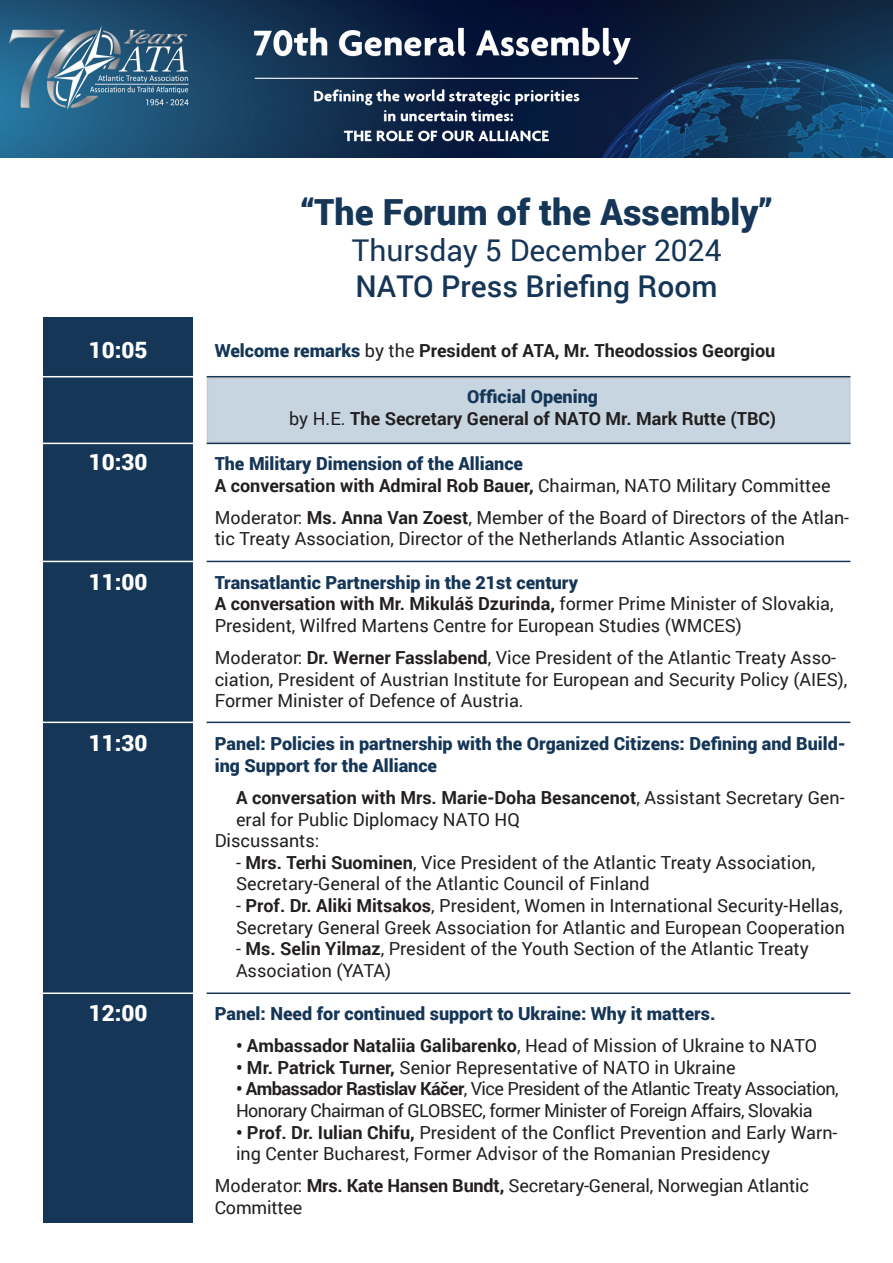
<style>
.page{position:relative;width:893px;height:1263px;background:#fff}
.page>*{position:absolute;margin:0;border:0;box-sizing:border-box;transform-origin:0 0}
.t1{font:900 36px "Roboto";color:#153657}
.t2{font:30px "Roboto";color:#153657}
.t3{font:500 30px "Roboto";color:#153657}
.t4{font:900 22.5px "Roboto";color:#fff}
.t5{font:18px/21.6px "Roboto";color:#231f20}
.t6{font:900 18px/21.6px "Roboto";color:#153657}
.t7{font:700 18px "Roboto";color:#231f20}
.t8{font:18px/21.6px "Roboto";letter-spacing:-.03em;color:#231f20}
.s1{font-weight:900;color:#153657}
.s2{font-weight:400}
.s3{font-weight:700}
</style>
<div class="page">
<div style="left:207px;top:378px;width:643px;height:65px;background:#c6d5e0"></div>
<div style="left:43px;top:317px;width:150px;height:906px;background:#153657"></div>
<img style="left:0;top:0;width:893px;height:157px">
<hr style="left:207px;top:376px;width:643px;height:1px;background:#153657">
<hr style="left:36px;top:376px;width:164px;height:1px;background:#fff">
<hr style="left:207px;top:443px;width:643px;height:1px;background:#153657">
<hr style="left:36px;top:443px;width:164px;height:1px;background:#fff">
<hr style="left:207px;top:561px;width:643px;height:1px;background:#153657">
<hr style="left:36px;top:561px;width:164px;height:1px;background:#fff">
<hr style="left:207px;top:722px;width:643px;height:1px;background:#153657">
<hr style="left:36px;top:722px;width:164px;height:1px;background:#fff">
<hr style="left:207px;top:992px;width:643px;height:2px;background:#153657">
<hr style="left:36px;top:992px;width:164px;height:2px;background:#fff">
<p class="t4" style="left:89px;top:334px;width:60px">10:05</p>
<p class="t4" style="left:89px;top:446px;width:60px">10:30</p>
<p class="t4" style="left:89px;top:566px;width:60px">11:00</p>
<p class="t4" style="left:89px;top:727px;width:60px">11:30</p>
<p class="t4" style="left:89px;top:997px;width:60px">12:00</p>
<p class="t1" style="left:301px;top:187px;width:472px">“The Forum of the Assembly”</p>
<p class="t2" style="left:352px;top:229px;width:371px">Thursday 5 December 2024</p>
<p class="t3" style="left:356px;top:265px;width:363px">NATO Press Briefing Room</p>
<p class="t7" style="left:215px;top:338px;width:562px"><span class="s1">Welcome remarks</span> <span class="s2">by the</span> President of ATA, Mr. Theodossios Georgiou</p>
<p class="t6" style="left:467px;top:385px;width:132px">Official Opening</p>
<p class="t7" style="left:289px;top:405px;width:488px"><span class="s2">by H.E.</span> The Secretary General of NATO Mr. Mark Rutte (TBC)</p>
<p class="t6" style="left:215px;top:452px;width:310px">The Military Dimension of the Alliance</p>
<p class="t7" style="left:215px;top:473px;width:617px">A conversation with Admiral Rob Bauer, <span class="s2">Chairman, NATO Military Committee</span></p>
<p class="t5" style="left:215px;top:506px;width:636px">Moderator: <span class="s3">Ms. Anna Van Zoest</span>, Member of the Board of Directors of the Atlan&shy;tic Treaty Association, Director of the Netherlands Atlantic Association</p>
<p class="t6" style="left:215px;top:571px;width:365px">Transatlantic Partnership in the 21st century</p>
<p class="t5" style="left:215px;top:592px;width:620px"><span class="s3">A conversation with Mr. Mikuláš Dzurinda,</span> former Prime Minister of Slovakia,<br>President, Wilfred Martens Centre for European Studies (WMCES)</p>
<p class="t5" style="left:215px;top:646px;width:634px">Moderator: <span class="s3">Dr. Werner Fasslabend</span>, Vice President of the Atlantic Treaty Asso&shy;ciation, President of Austrian Institute for European and Security Policy (AIES),<br>Former Minister of Defence of Austria.</p>
<p class="t6" style="left:215px;top:732px;width:633px">Panel: Policies in partnership with the Organized Citizens: Defining and Build&shy;ing Support for the Alliance</p>
<p class="t5" style="left:236px;top:786px;width:610px"><span class="s3">A conversation with Mrs. Marie-Doha Besancenot</span>, Assistant Secretary Gen&shy;eral for Public Diplomacy NATO HQ</p>
<p class="t5" style="left:215px;top:829px;width:106px">Discussants:</p>
<p class="t5" style="left:236px;top:851px;width:581px">- <span class="s3">Mrs. Terhi Suominen</span>, Vice President of the Atlantic Treaty Association,<br>Secretary-General of the Atlantic Council of Finland</p>
<p class="t5" style="left:236px;top:894px;width:610px">- <span class="s3">Prof. Dr. Aliki Mitsakos</span>, President, Women in International Security-Hellas,<br>Secretary General Greek Association for Atlantic and European Cooperation</p>
<p class="t5" style="left:236px;top:937px;width:574px">- <span class="s3">Ms. Selin Yilmaz</span>, President of the Youth Section of the Atlantic Treaty<br>Association (YATA)</p>
<p class="t6" style="left:215px;top:1002px;width:502px">Panel: Need for continued support to Ukraine: Why it matters.</p>
<p class="t7" style="left:236px;top:1033px;width:582px">• Ambassador Nataliia Galibarenko<span class="s2">, Head of Mission of Ukraine to NATO</span></p>
<p class="t5" style="left:236px;top:1056px;width:501px"><span class="s3">• Mr. Patrick Turner,</span> Senior Representative of NATO in Ukraine</p>
<p class="t8" style="left:236px;top:1077px;width:604px"><span class="s3">• Ambassador Rastislav Káčer</span>, Vice President of the Atlantic Treaty Association,<br>Honorary Chairman of GLOBSEC, former Minister of Foreign Affairs, Slovakia</p>
<p class="t5" style="left:236px;top:1121px;width:603px"><span class="s3">• Prof. Dr. Iulian Chifu,</span> President of the Conflict Prevention and Early Warn&shy;ing Center Bucharest, Former Advisor of the Romanian Presidency</p>
<p class="t5" style="left:215px;top:1174px;width:596px">Moderator: <span class="s3">Mrs. Kate Hansen Bundt,</span> Secretary-General, Norwegian Atlantic<br>Committee</p>
</div>
